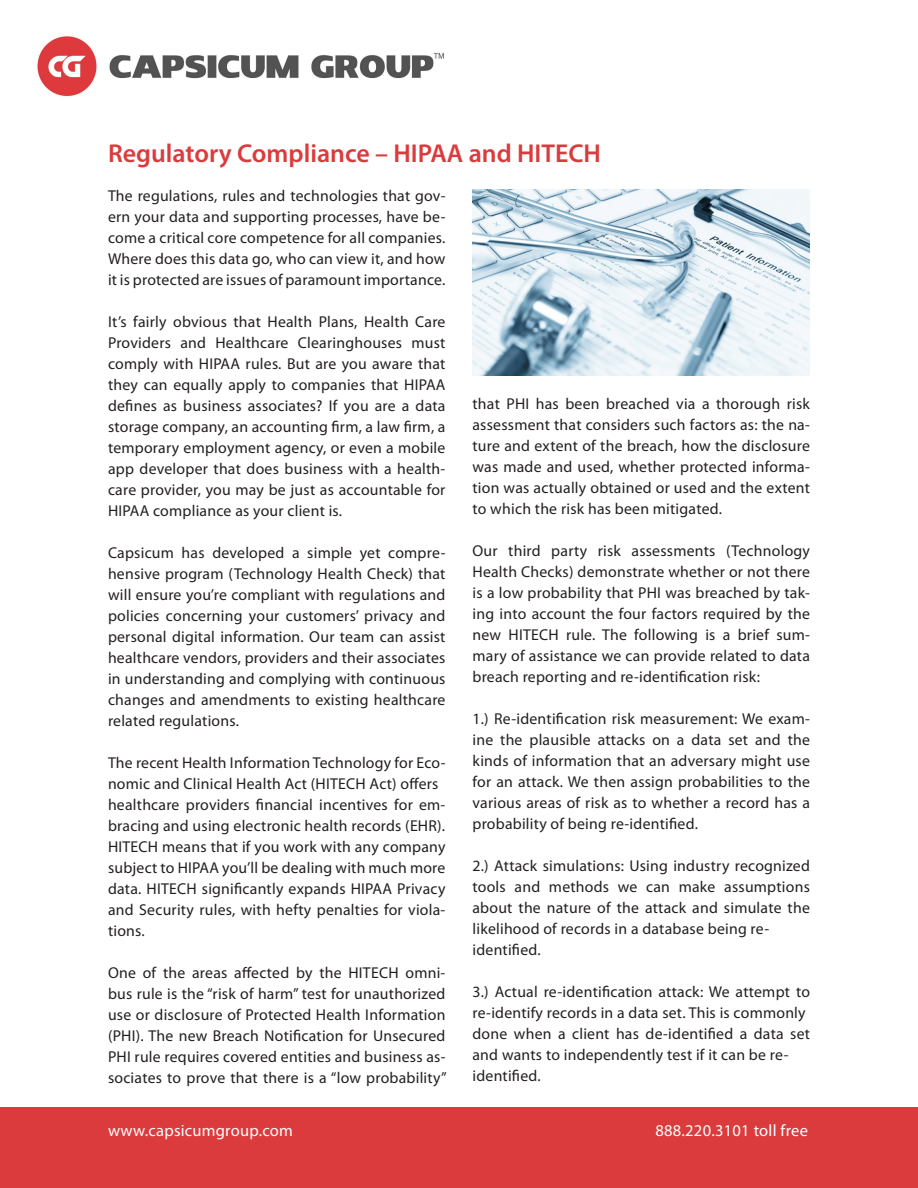
<style>
.page{position:relative;width:918px;height:1188px;background:#fff}
.page>*{position:absolute;margin:0;border:0;box-sizing:border-box;transform-origin:0 0}
.t1{font:600 25.95px "Myriad Pro";color:#db3b3c}
.t2{font:16.5px "Myriad Pro";letter-spacing:.015em;color:#fff}
.t3{font:15.75px/21px "Myriad Pro";letter-spacing:.015em;color:#231f20;text-align:justify}
</style>
<div class="page">
<img style="left:37px;top:36px;width:407px;height:60px">
<div style="left:0;top:1107px;width:918px;height:81px;background:#db3b3c"></div>
<img style="left:472px;top:189px;width:338px;height:187px">
<h1 class="t1" style="left:108px;top:137px;width:495px">Regulatory Compliance – HIPAA and HITECH</h1>
<p class="t3" style="left:108px;top:185px;width:339px">The regulations, rules and technologies that gov&shy;ern your data and supporting processes, have be&shy;come a critical core competence for all companies.<br>Where does this data go, who can view it, and how it is protected are issues of paramount importance.</p>
<p class="t3" style="left:108px;top:311px;width:339px">It’s fairly obvious that Health Plans, Health Care Providers and Healthcare Clearinghouses must comply with HIPAA rules. But are you aware that they can equally apply to companies that HIPAA defines as business associates? If you are a data storage company, an accounting firm, a law firm, a temporary employment agency, or even a mobile app developer that does business with a health&shy;care provider, you may be just as accountable for HIPAA compliance as your client is.</p>
<p class="t3" style="left:108px;top:542px;width:339px">Capsicum has developed a simple yet compre&shy;hensive program (Technology Health Check) that will ensure you’re compliant with regulations and policies concerning your customers’ privacy and personal digital information. Our team can assist healthcare vendors, providers and their associates in understanding and complying with continuous changes and amendments to existing healthcare related regulations.</p>
<p class="t3" style="left:108px;top:752px;width:339px;text-align:left">The recent Health Information Technology for Eco&shy;nomic and Clinical Health Act (HITECH Act) offers healthcare providers financial incentives for em&shy;bracing and using electronic health records (EHR).<br>HITECH means that if you work with any company subject to HIPAA you’ll be dealing with much more data. HITECH significantly expands HIPAA Privacy and Security rules, with hefty penalties for viola&shy;tions.</p>
<p class="t3" style="left:108px;top:962px;width:340px">One of the areas affected by the HITECH omni&shy;bus rule is the “risk of harm” test for unauthorized use or disclosure of Protected Health Information (PHI). The new Breach Notification for Unsecured PHI rule requires covered entities and business as&shy;sociates to prove that there is a “low probability”</p>
<p class="t3" style="left:473px;top:393px;width:339px">that PHI has been breached via a thorough risk assessment that considers such factors as: the na&shy;ture and extent of the breach, how the disclosure was made and used, whether protected informa&shy;tion was actually obtained or used and the extent to which the risk has been mitigated.</p>
<p class="t3" style="left:473px;top:540px;width:339px">Our third party risk assessments (Technology Health Checks) demonstrate whether or not there is a low probability that PHI was breached by tak&shy;ing into account the four factors required by the new HITECH rule. The following is a brief sum&shy;mary of assistance we can provide related to data breach reporting and re-identification risk:</p>
<p class="t3" style="left:473px;top:708px;width:339px">1.) Re-identification risk measurement: We exam&shy;ine the plausible attacks on a data set and the kinds of information that an adversary might use for an attack. We then assign probabilities to the various areas of risk as to whether a record has a probability of being re-identified.</p>
<p class="t3" style="left:473px;top:855px;width:339px;text-align:left">2.) Attack simulations: Using industry recognized tools and methods we can make assumptions about the nature of the attack and simulate the likelihood of records in a database being re&shy;identified.</p>
<p class="t3" style="left:473px;top:981px;width:339px;text-align:left">3.) Actual re-identification attack: We attempt to re-identify records in a data set. This is commonly done when a client has de-identified a data set and wants to independently test if it can be re&shy;identified.</p>
<p class="t2" style="left:108px;top:1120px;width:186px">www.capsicumgroup.com</p>
<p class="t2" style="left:655px;top:1120px;width:154px">888.220.3101 toll free</p>
</div>
